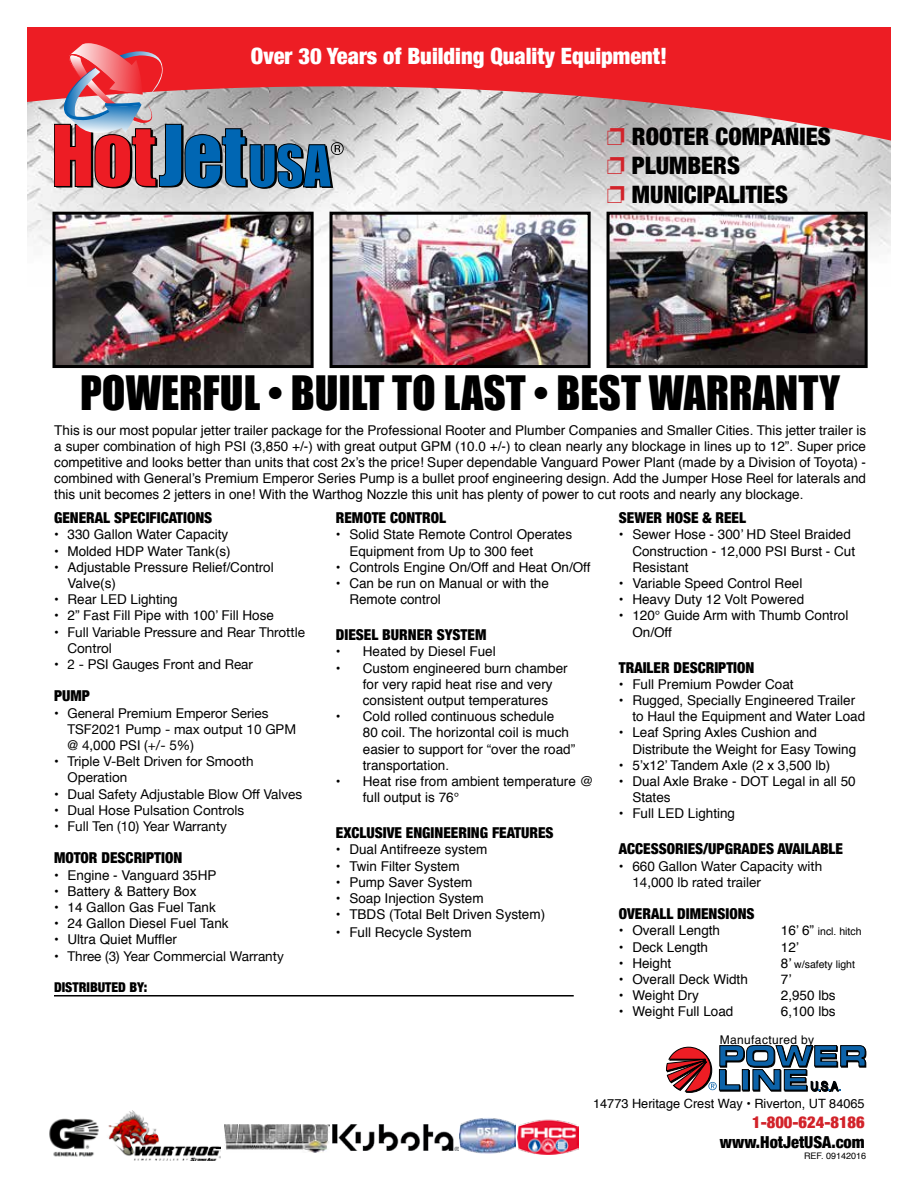
<style>
.page{position:relative;width:918px;height:1188px;background:#fff}
.page>*{position:absolute;margin:0;border:0;box-sizing:border-box;transform-origin:0 0}
.t1{font:43.5px "Impact";color:#000}
.t2{font:900 condensed 24px/28.8px "Helvetica Neue";color:#000}
.t3{font:900 condensed 22.5px "Helvetica Neue";color:#fff}
.t4{font:900 condensed 16.5px "Helvetica Neue";color:#000}
.t5{font:900 condensed 16.5px "Helvetica Neue";color:#d2232a}
.t6{font:900 condensed 15px "Helvetica Neue";color:#000}
.t7{font:13.5px/16.2px "Helvetica";color:#000}
.t8{font:13.5px/16.2px "Helvetica Neue";color:#000}
.t9{font:900 condensed 13.5px "Helvetica Neue";color:#000}
.t10{font:12.75px "Helvetica";color:#000}
.t11{font:12px "Helvetica";letter-spacing:.03em;color:#000}
.t12{font:10.5px "Helvetica";color:#000}
.t13{font:9px "Helvetica";color:#000}
.s1{font-size:13.5px}
</style>
<div class="page">
<img style="left:27px;top:141px;width:864px;height:145px">
<svg style="left:27px;top:27px;width:864px;height:114px;background:#e25156"></svg>
<svg style="left:666px;top:1045px;width:200px;height:48px"></svg>
<img style="left:56px;top:216px;width:254px;height:148px">
<div style="left:52px;top:212px;width:262px;height:156px;border:3px solid #000"></div>
<img style="left:334px;top:216px;width:253px;height:148px">
<div style="left:330px;top:212px;width:261px;height:156px;border:3px solid #000"></div>
<img style="left:611px;top:216px;width:253px;height:148px">
<div style="left:607px;top:212px;width:261px;height:156px;border:3px solid #000"></div>
<img style="left:49px;top:1118px;width:50px;height:39px">
<img style="left:459px;top:1118px;width:57px;height:36px">
<img style="left:518px;top:1119px;width:60px;height:35px">
<img style="left:224px;top:1124px;width:106px;height:29px">
<img style="left:332px;top:1124px;width:126px;height:27px">
<svg style="left:54px;top:43px;width:290px;height:146px;background:#ab6b79"></svg>
<img style="left:108px;top:1110px;width:113px;height:51px">
<hr style="left:54px;top:995px;width:520px;height:2px;background:#000">
<svg style="left:608px;top:128px;width:16px;height:17px"></svg>
<svg style="left:608px;top:157px;width:16px;height:17px"></svg>
<svg style="left:608px;top:186px;width:16px;height:17px"></svg>
<h3 class="t3" style="left:251px;top:38px;width:418px">Over 30 Years of Building Quality Equipment!</h3>
<h2 class="t2" style="left:632px;top:121px;width:200px">ROOTER COMPANIES<br>PLUMBERS<br>MUNICIPALITIES</h2>
<h1 class="t1" style="left:80px;top:359px;width:761px">POWERFUL • BUILT TO LAST • BEST WARRANTY</h1>
<p class="t7" style="left:54px;top:422px;width:813px;text-align:justify">This is our most popular jetter trailer package for the Professional Rooter and Plumber Companies and Smaller Cities. This jetter trailer is a super combination of high PSI (3,850 +/-) with great output GPM (10.0 +/-) to clean nearly any blockage in lines up to 12”. Super price competitive and looks better than units that cost 2x’s the price! Super dependable Vanguard Power Plant (made by a Division of Toyota) - combined with General’s Premium Emperor Series Pump is a bullet proof engineering design. Add the Jumper Hose Reel for laterals and this unit becomes 2 jetters in one! With the Warthog Nozzle this unit has plenty of power to cut roots and nearly any blockage.</p>
<p class="t6" style="left:54px;top:506px;width:160px">GENERAL SPECIFICATIONS</p>
<p class="t7" style="left:54px;top:527px;width:176px">• 330 Gallon Water Capacity</p>
<p class="t7" style="left:54px;top:543px;width:178px">• Molded HDP Water Tank(s)</p>
<p class="t7" style="left:68px;top:559px;width:208px;text-indent:-14px">• Adjustable Pressure Relief/Control<br>Valve(s)</p>
<p class="t7" style="left:54px;top:592px;width:125px">• Rear LED Lighting</p>
<p class="t7" style="left:54px;top:608px;width:222px">• 2” Fast Fill Pipe with 100’ Fill Hose</p>
<p class="t8" style="left:68px;top:625px;width:239px;text-indent:-14px">• Full Variable Pressure and Rear Throttle<br>Control</p>
<p class="t8" style="left:54px;top:657px;width:201px">• 2 - PSI Gauges Front and Rear</p>
<p class="t6" style="left:54px;top:684px;width:37px">PUMP</p>
<p class="t8" style="left:68px;top:706px;width:230px;text-indent:-14px">• General Premium Emperor Series<br>TSF2021 Pump - max output 10 GPM @ 4,000 PSI (+/- 5%)</p>
<p class="t8" style="left:68px;top:754px;width:188px;text-indent:-14px">• Triple V-Belt Driven for Smooth<br>Operation</p>
<p class="t8" style="left:54px;top:787px;width:250px">• Dual Safety Adjustable Blow Off Valves</p>
<p class="t8" style="left:54px;top:803px;width:192px">• Dual Hose Pulsation Controls</p>
<p class="t8" style="left:54px;top:819px;width:175px">• Full Ten (10) Year Warranty</p>
<p class="t6" style="left:54px;top:846px;width:130px">MOTOR DESCRIPTION</p>
<p class="t7" style="left:54px;top:867px;width:164px">• Engine - Vanguard 35HP</p>
<p class="t7" style="left:54px;top:883px;width:144px">• Battery &amp; Battery Box</p>
<p class="t7" style="left:54px;top:900px;width:163px">• 14 Gallon Gas Fuel Tank</p>
<p class="t7" style="left:54px;top:916px;width:176px">• 24 Gallon Diesel Fuel Tank</p>
<p class="t7" style="left:54px;top:932px;width:125px">• Ultra Quiet Muffler</p>
<p class="t8" style="left:54px;top:949px;width:231px">• Three (3) Year Commercial Warranty</p>
<p class="t9" style="left:54px;top:976px;width:95px">DISTRIBUTED BY:</p>
<p class="t6" style="left:336px;top:506px;width:112px">REMOTE CONTROL</p>
<p class="t7" style="left:349px;top:527px;width:224px;text-indent:-14px">• Solid State Remote Control Operates<br>Equipment from Up to 300 feet</p>
<p class="t7" style="left:336px;top:559px;width:256px">• Controls Engine On/Off and Heat On/Off</p>
<p class="t7" style="left:349px;top:576px;width:201px;text-indent:-14px">• Can be run on Manual or with the<br>Remote control</p>
<p class="t6" style="left:336px;top:623px;width:152px">DIESEL BURNER SYSTEM</p>
<p class="t7" style="left:336px;top:644px;width:161px">• Heated by Diesel Fuel</p>
<p class="t7" style="left:363px;top:660px;width:206px;text-indent:-27px">• Custom engineered burn chamber for very rapid heat rise and very consistent output temperatures</p>
<p class="t7" style="left:363px;top:709px;width:214px;text-indent:-27px">• Cold rolled continuous schedule<br>80 coil. The horizontal coil is much easier to support for “over the road” transportation.</p>
<p class="t7" style="left:363px;top:774px;width:232px;text-indent:-27px">• Heat rise from ambient temperature @ full output is 76°</p>
<p class="t6" style="left:336px;top:821px;width:219px">EXCLUSIVE ENGINEERING FEATURES</p>
<p class="t7" style="left:336px;top:842px;width:153px">• Dual Antifreeze system</p>
<p class="t7" style="left:336px;top:858px;width:125px">• Twin Filter System</p>
<p class="t7" style="left:336px;top:874px;width:138px">• Pump Saver System</p>
<p class="t7" style="left:336px;top:891px;width:149px">• Soap Injection System</p>
<p class="t7" style="left:336px;top:907px;width:211px">• TBDS (Total Belt Driven System)</p>
<p class="t7" style="left:336px;top:925px;width:137px">• Full Recycle System</p>
<p class="t6" style="left:619px;top:506px;width:129px">SEWER HOSE &amp; REEL</p>
<p class="t7" style="left:632px;top:527px;width:224px;text-indent:-14px">• Sewer Hose - 300’ HD Steel Braided<br>Construction - 12,000 PSI Burst - Cut<br>Resistant</p>
<p class="t7" style="left:619px;top:576px;width:185px">• Variable Speed Control Reel</p>
<p class="t7" style="left:619px;top:592px;width:187px">• Heavy Duty 12 Volt Powered</p>
<p class="t7" style="left:632px;top:608px;width:218px;text-indent:-14px">• 120° Guide Arm with Thumb Control<br>On/Off</p>
<p class="t6" style="left:619px;top:655px;width:137px">TRAILER DESCRIPTION</p>
<p class="t7" style="left:619px;top:676px;width:176px">• Full Premium Powder Coat</p>
<p class="t7" style="left:632px;top:693px;width:234px;text-indent:-14px">• Rugged, Specially Engineered Trailer to Haul the Equipment and Water Load</p>
<p class="t7" style="left:632px;top:725px;width:225px;text-indent:-14px">• Leaf Spring Axles Cushion and<br>Distribute the Weight for Easy Towing</p>
<p class="t7" style="left:619px;top:757px;width:213px">• 5’x12’ Tandem Axle (2 x 3,500 lb)</p>
<p class="t7" style="left:632px;top:774px;width:225px;text-indent:-14px">• Dual Axle Brake - DOT Legal in all 50<br>States</p>
<p class="t7" style="left:619px;top:806px;width:118px">• Full LED Lighting</p>
<p class="t6" style="left:619px;top:837px;width:226px">ACCESSORIES/UPGRADES AVAILABLE</p>
<p class="t8" style="left:632px;top:859px;width:192px;text-indent:-14px">• 660 Gallon Water Capacity with<br>14,000 lb rated trailer</p>
<p class="t6" style="left:619px;top:902px;width:137px">OVERALL DIMENSIONS</p>
<p class="t7" style="left:619px;top:923px;width:103px">• Overall Length</p>
<p class="t12" style="left:781px;top:924px;width:82px"><span class="s1">16’ 6”</span> incl. hitch</p>
<p class="t7" style="left:619px;top:939px;width:91px">• Deck Length</p>
<p class="t7" style="left:781px;top:939px;width:20px">12’</p>
<p class="t7" style="left:619px;top:955px;width:54px">• Height</p>
<p class="t12" style="left:781px;top:956px;width:76px"><span class="s1">8’</span> w/safety light</p>
<p class="t7" style="left:619px;top:972px;width:131px">• Overall Deck Width</p>
<p class="t7" style="left:781px;top:972px;width:12px">7’</p>
<p class="t7" style="left:619px;top:988px;width:82px">• Weight Dry</p>
<p class="t7" style="left:781px;top:988px;width:56px">2,950 lbs</p>
<p class="t7" style="left:619px;top:1004px;width:116px">• Weight Full Load</p>
<p class="t7" style="left:781px;top:1004px;width:56px">6,100 lbs</p>
<p class="t11" style="left:720px;top:1030px;width:96px">Manufactured by</p>
<p class="t10" style="left:593px;top:1094px;width:273px">14773 Heritage Crest Way • Riverton, UT 84065</p>
<p class="t5" style="left:752px;top:1109px;width:114px">1-800-624-8186</p>
<p class="t4" style="left:720px;top:1128px;width:146px">www.HotJetUSA.com</p>
<p class="t13" style="left:804px;top:1149px;width:64px">REF. 09142016</p>
</div>
